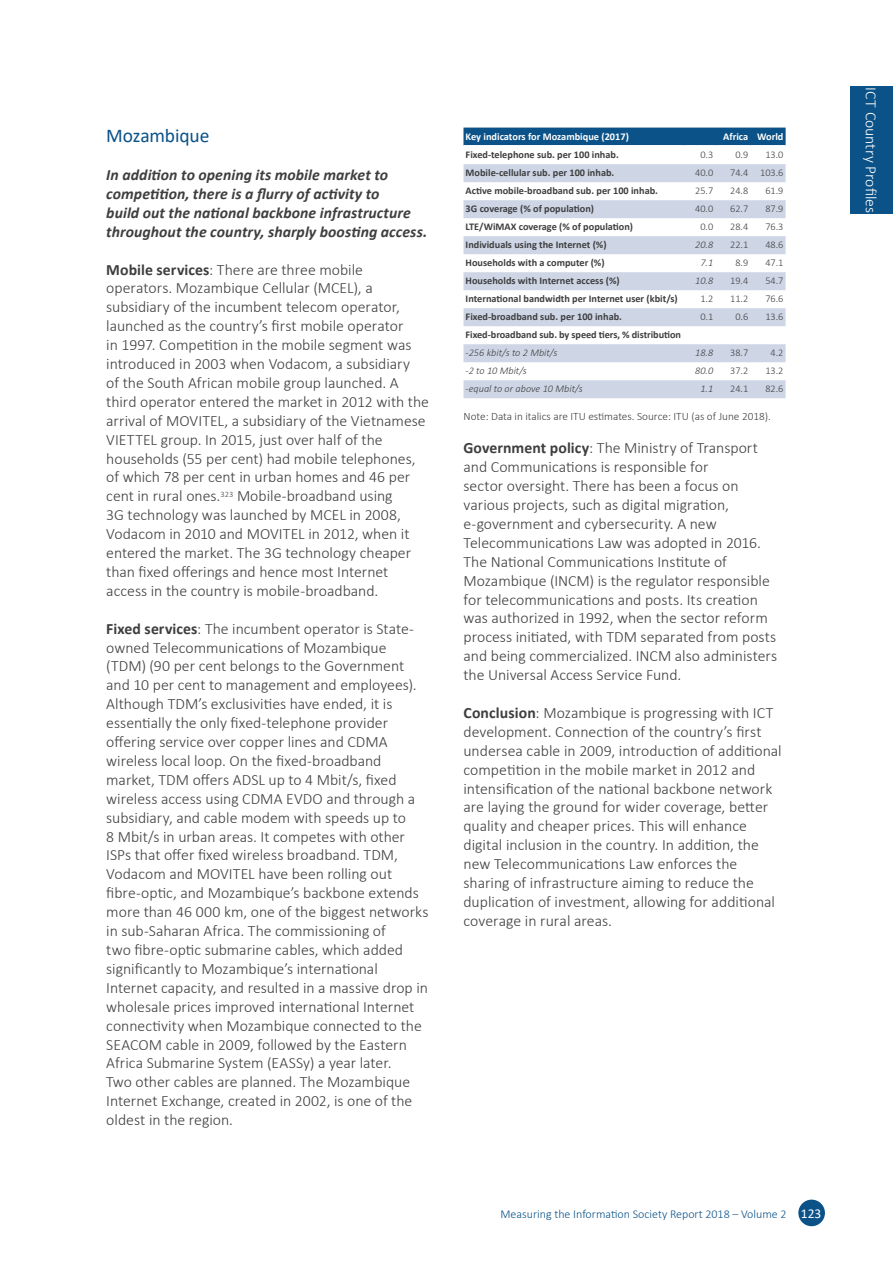
<style>
.page{position:relative;width:893px;height:1263px;background:#fff}
.page>*{position:absolute;margin:0;border:0;box-sizing:border-box;transform-origin:0 0}
.Heading_2_next_page{font:19.5px "Calibri";letter-spacing:-.005em;color:#0a5288}
.t1{font:300 15.75px/18.9px "Calibri";color:#3e3e3f}
.t2{font:italic 700 15.75px/18.9px "Calibri";letter-spacing:.005em;color:#3e3e3f}
.t3{font:300 15.75px "Calibri";color:#fff}
.t4{font:300 12px "Calibri";color:#0a5288}
.Source_text{font:300 11.25px "Calibri";color:#3e3e3f}
.Table_head_small_lef{font:700 10.35px "Calibri";color:#fff}
.Table_head_small_rig{font:700 10.35px "Calibri";color:#fff}
.Table_text_small_lef{font:700 10.2px "Calibri";color:#3e3e3f}
.Table_text_small_rig{font:300 10.2px "Calibri";color:#3e3e3f}
.Table_text_small_lef-2{font:italic 300 10.2px "Calibri";color:#3e3e3f}
.Table_text_small_rig-2{font:italic 300 10.2px "Calibri";color:#3e3e3f}
.s1{font-weight:700}
.s2{font-weight:400;font-size:13.5px;color:#fff}
</style>
<div class="page">
<div style="left:798px;top:1199px;width:27px;height:27px;background:#0a5288;border-radius:50%"></div>
<div style="left:850px;top:86px;width:43px;height:128px;background:#0a5288"></div>
<div style="left:463px;top:128px;width:323px;height:17px;background:#0a5288"></div>
<svg style="left:463px;top:164px;width:323px;height:234px;fill:#ced6e6"></svg>
<h2 class="Heading_2_next_page" style="left:106px;top:122px;width:105px">Mozambique</h2>
<p class="t2" style="left:106px;top:165px;width:322px">In addition to opening its mobile market to competition, there is a flurry of activity to<br>build out the national backbone infrastructure throughout the country, sharply boosting access.</p>
<p class="t1" style="left:106px;top:260px;width:324px"><span class="s1">Mobile services</span>: There are three mobile operators. Mozambique Cellular (MCEL), a subsidiary of the incumbent telecom operator, launched as the country’s first mobile operator<br>in 1997. Competition in the mobile segment was introduced in 2003 when Vodacom, a subsidiary<br>of the South African mobile group launched. A third operator entered the market in 2012 with the arrival of MOVITEL, a subsidiary of the Vietnamese VIETTEL group. In 2015, just over half of the households (55 per cent) had mobile telephones, of which 78 per cent in urban homes and 46 per cent in rural ones.<sup>323</sup> Mobile-broadband using<br>3G technology was launched by MCEL in 2008, Vodacom in 2010 and MOVITEL in 2012, when it entered the market. The 3G technology cheaper than fixed offerings and hence most Internet access in the country is mobile-broadband.</p>
<p class="t1" style="left:106px;top:619px;width:324px"><span class="s1">Fixed services</span>: The incumbent operator is State&shy;owned Telecommunications of Mozambique (TDM) (90 per cent belongs to the Government and 10 per cent to management and employees).<br>Although TDM’s exclusivities have ended, it is essentially the only fixed-telephone provider offering service over copper lines and CDMA wireless local loop. On the fixed-broadband market, TDM offers ADSL up to 4 Mbit/s, fixed wireless access using CDMA EVDO and through a subsidiary, and cable modem with speeds up to<br>8 Mbit/s in urban areas. It competes with other ISPs that offer fixed wireless broadband. TDM, Vodacom and MOVITEL have been rolling out fibre-optic, and Mozambique’s backbone extends more than 46 000 km, one of the biggest networks in sub-Saharan Africa. The commissioning of<br>two fibre-optic submarine cables, which added significantly to Mozambique’s international Internet capacity, and resulted in a massive drop in wholesale prices improved international Internet connectivity when Mozambique connected to the SEACOM cable in 2009, followed by the Eastern Africa Submarine System (EASSy) a year later.<br>Two other cables are planned. The Mozambique Internet Exchange, created in 2002, is one of the oldest in the region.</p>
<p class="Table_head_small_lef" style="left:466px;top:129px;width:165px">Key indicators for Mozambique (2017)</p>
<p class="Table_head_small_rig" style="left:723px;top:129px;width:27px">Africa</p>
<p class="Table_head_small_rig" style="left:757px;top:129px;width:28px">World</p>
<p class="Table_text_small_lef" style="left:466px;top:148px;width:155px">Fixed-telephone sub. per 100 inhab.</p>
<p class="Table_text_small_rig" style="left:700px;top:149px;width:14px">0.3</p>
<p class="Table_text_small_rig" style="left:735px;top:149px;width:14px">0.9</p>
<p class="Table_text_small_rig" style="left:765px;top:149px;width:20px">13.0</p>
<p class="Table_text_small_lef" style="left:466px;top:166px;width:150px">Mobile-cellular sub. per 100 inhab.</p>
<p class="Table_text_small_rig" style="left:695px;top:167px;width:20px">40.0</p>
<p class="Table_text_small_rig" style="left:730px;top:167px;width:20px">74.4</p>
<p class="Table_text_small_rig" style="left:760px;top:167px;width:25px">103.6</p>
<p class="Table_text_small_lef" style="left:466px;top:184px;width:194px">Active mobile-broadband sub. per 100 inhab.</p>
<p class="Table_text_small_rig" style="left:695px;top:185px;width:20px">25.7</p>
<p class="Table_text_small_rig" style="left:730px;top:185px;width:20px">24.8</p>
<p class="Table_text_small_rig" style="left:765px;top:185px;width:20px">61.9</p>
<p class="Table_text_small_lef" style="left:466px;top:202px;width:130px">3G coverage (% of population)</p>
<p class="Table_text_small_rig" style="left:695px;top:203px;width:20px">40.0</p>
<p class="Table_text_small_rig" style="left:730px;top:203px;width:20px">62.7</p>
<p class="Table_text_small_rig" style="left:765px;top:203px;width:20px">87.9</p>
<p class="Table_text_small_lef" style="left:466px;top:220px;width:169px">LTE/WiMAX coverage (% of population)</p>
<p class="Table_text_small_rig" style="left:700px;top:221px;width:14px">0.0</p>
<p class="Table_text_small_rig" style="left:730px;top:221px;width:20px">28.4</p>
<p class="Table_text_small_rig" style="left:765px;top:221px;width:20px">76.3</p>
<p class="Table_text_small_lef" style="left:466px;top:238px;width:142px">Individuals using the Internet (%)</p>
<p class="Table_text_small_rig-2" style="left:695px;top:239px;width:20px">20.8</p>
<p class="Table_text_small_rig" style="left:730px;top:239px;width:20px">22.1</p>
<p class="Table_text_small_rig" style="left:765px;top:239px;width:20px">48.6</p>
<p class="Table_text_small_lef" style="left:466px;top:256px;width:140px">Households with a computer (%)</p>
<p class="Table_text_small_rig-2" style="left:700px;top:257px;width:14px">7.1</p>
<p class="Table_text_small_rig" style="left:735px;top:257px;width:14px">8.9</p>
<p class="Table_text_small_rig" style="left:765px;top:257px;width:20px">47. 1</p>
<p class="Table_text_small_lef" style="left:466px;top:274px;width:156px">Households with Internet access (%)</p>
<p class="Table_text_small_rig-2" style="left:695px;top:275px;width:20px">10.8</p>
<p class="Table_text_small_rig" style="left:730px;top:275px;width:20px">19.4</p>
<p class="Table_text_small_rig" style="left:765px;top:275px;width:20px">54.7</p>
<p class="Table_text_small_lef" style="left:466px;top:292px;width:214px">International bandwidth per Internet user (kbit/s)</p>
<p class="Table_text_small_rig" style="left:700px;top:293px;width:14px">1.2</p>
<p class="Table_text_small_rig" style="left:730px;top:293px;width:20px">11.2</p>
<p class="Table_text_small_rig" style="left:765px;top:293px;width:20px">76.6</p>
<p class="Table_text_small_lef" style="left:466px;top:310px;width:158px">Fixed-broadband sub. per 100 inhab.</p>
<p class="Table_text_small_rig" style="left:700px;top:311px;width:14px">0.1</p>
<p class="Table_text_small_rig" style="left:735px;top:311px;width:14px">0.6</p>
<p class="Table_text_small_rig" style="left:765px;top:311px;width:20px">13.6</p>
<p class="Table_text_small_lef" style="left:466px;top:328px;width:217px">Fixed-broadband sub. by speed tiers, % distribution</p>
<p class="Table_text_small_lef-2" style="left:466px;top:347px;width:93px">-256 kbit/s to 2 Mbit/s</p>
<p class="Table_text_small_rig-2" style="left:695px;top:347px;width:20px">18.8</p>
<p class="Table_text_small_rig" style="left:730px;top:347px;width:20px">38.7</p>
<p class="Table_text_small_rig" style="left:770px;top:347px;width:14px">4.2</p>
<p class="Table_text_small_lef-2" style="left:466px;top:365px;width:63px">-2 to 10 Mbit/s</p>
<p class="Table_text_small_rig-2" style="left:695px;top:365px;width:20px">80.0</p>
<p class="Table_text_small_rig" style="left:730px;top:365px;width:20px">37.2</p>
<p class="Table_text_small_rig" style="left:765px;top:365px;width:20px">13.2</p>
<p class="Table_text_small_lef-2" style="left:466px;top:383px;width:119px">-equal to or above 10 Mbit/s</p>
<p class="Table_text_small_rig-2" style="left:700px;top:383px;width:14px">1.1</p>
<p class="Table_text_small_rig" style="left:730px;top:383px;width:20px">24. 1</p>
<p class="Table_text_small_rig" style="left:765px;top:383px;width:20px">82.6</p>
<p class="Source_text" style="left:463px;top:410px;width:309px">Note: Data in italics are ITU estimates. Source: ITU (as of June 2018).</p>
<p class="t1" style="left:463px;top:438px;width:315px"><span class="s1">Government policy</span>: The Ministry of Transport and Communications is responsible for<br>sector oversight. There has been a focus on various projects, such as digital migration, e-government and cybersecurity. A new Telecommunications Law was adopted in 2016.<br>The National Communications Institute of Mozambique (INCM) is the regulator responsible for telecommunications and posts. Its creation was authorized in 1992, when the sector reform process initiated, with TDM separated from posts and being commercialized. INCM also administers the Universal Access Service Fund.</p>
<p class="t1" style="left:463px;top:703px;width:320px"><span class="s1">Conclusion</span>: Mozambique is progressing with ICT development. Connection of the country’s first undersea cable in 2009, introduction of additional competition in the mobile market in 2012 and intensification of the national backbone network are laying the ground for wider coverage, better quality and cheaper prices. This will enhance digital inclusion in the country. In addition, the new Telecommunications Law enforces the sharing of infrastructure aiming to reduce the duplication of investment, allowing for additional coverage in rural areas.</p>
<p class="t4" style="left:500px;top:1206px;width:322px">Measuring the Information Society Report 2018 – Volume 2 <span class="s2">123</span></p>
<p class="t3" style="left:881px;top:87px;width:127px;rotate:90deg">ICT Country Profiles</p>
</div>
